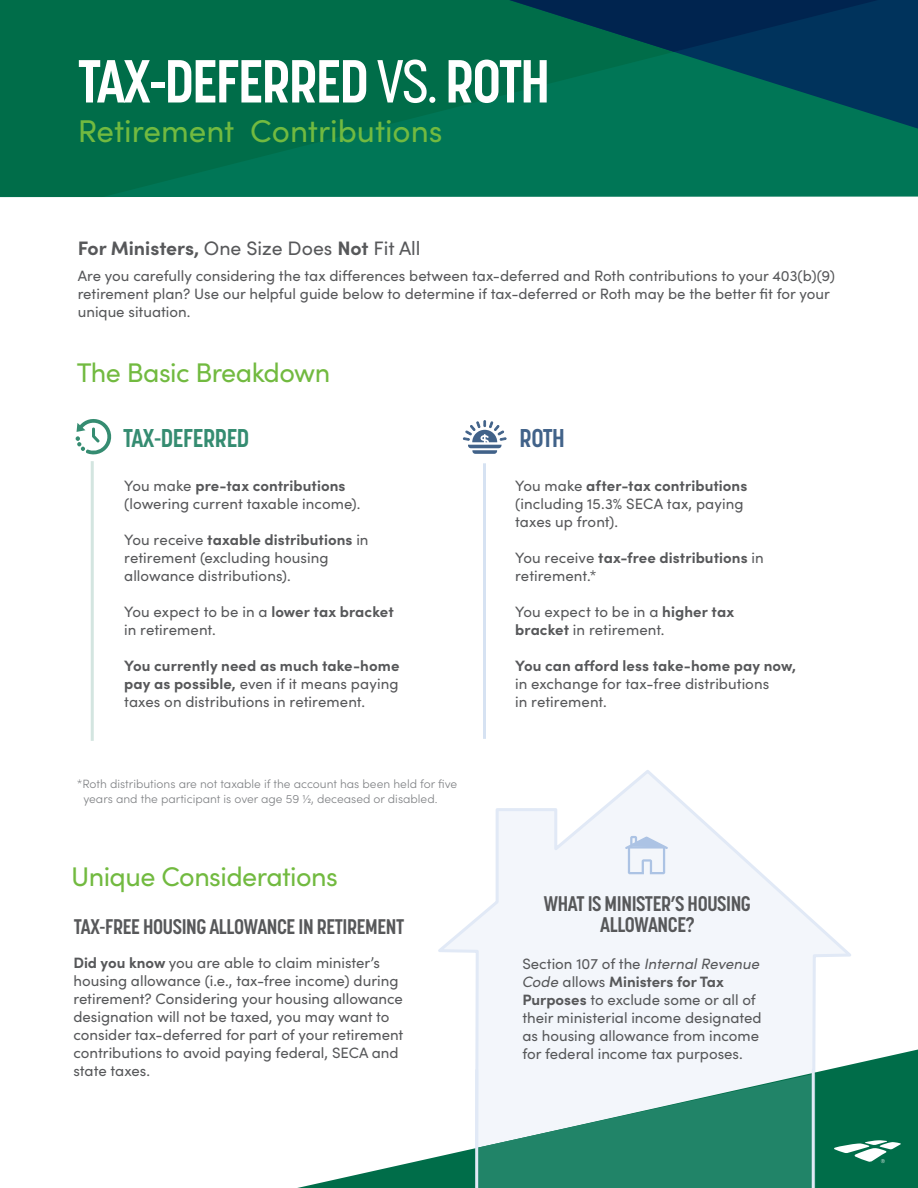
<style>
.page{position:relative;width:918px;height:1188px;background:#fff}
.page>*{position:absolute;margin:0;border:0;box-sizing:border-box;transform-origin:0 0}
.t1{font:700 60.15px "Korolev Condensed";letter-spacing:-.03em;color:#fff}
.t2{font:31.5px "Sofia Pro";color:#72ba40}
.t3{font:27px "Sofia Pro";letter-spacing:-.02em;color:#72ba40}
.t4{font:700 25.5px "Korolev Condensed";letter-spacing:-.02em;color:#358c71}
.t5{font:700 25.5px "Korolev Condensed";color:#416289}
.t6{font:700 21px/21px "Korolev Condensed";letter-spacing:-.02em;color:#57585a;text-align:center}
.t7{font:19.5px "Sofia Pro";color:#57585a}
.t8{font:15px/18px "Sofia Pro";color:#57585a}
.t9{font:700 15px "Sofia Pro";letter-spacing:.005em;color:#57585a}
.t10{font:300 12px/14.4px "Sofia Pro";color:#808285}
.s1{font-weight:500}
.s2{font-weight:700}
.s3{font-weight:400}
.s4{font-style:italic}
</style>
<div class="page">
<svg style="left:0;top:0;width:878px;height:197px;background:#00704d"></svg>
<svg style="left:509px;top:0;width:409px;height:129px;background:#005e56"></svg>
<svg style="left:510px;top:0;width:368px;height:52px;background:#003851"></svg>
<hr style="left:483px;top:463px;width:3px;height:276px;background:#d6e2f2">
<hr style="left:91px;top:461px;width:3px;height:280px;background:#d3e5e0">
<svg style="left:463px;top:420px;width:44px;height:34px"></svg>
<svg style="left:76px;top:419px;width:36px;height:36px"></svg>
<svg style="left:438px;top:770px;width:413px;height:280px"></svg>
<svg style="left:624px;top:836px;width:45px;height:38px"></svg>
<svg style="left:297px;top:1050px;width:621px;height:138px"></svg>
<svg style="left:478px;top:1074px;width:334px;height:114px"></svg>
<hr style="left:812px;top:1070px;width:3px;height:118px;background:#e1e9f6">
<hr style="left:475px;top:1070px;width:3px;height:118px;background:#e1e9f6">
<svg style="left:834px;top:1140px;width:67px;height:23px"></svg>
<p class="t1" style="left:78px;top:46px;width:474px">TAX-DEFERRED <span class="s1">VS.</span> ROTH</p>
<p class="t2" style="left:78px;top:107px;width:366px">Retirement Contributions</p>
<p class="t7" style="left:78px;top:234px;width:344px"><span class="s2">For Ministers,</span> One Size Does <span class="s2">Not</span> Fit All</p>
<p class="t8" style="left:78px;top:265px;width:759px">Are you carefully considering the tax differences between tax-deferred and Roth contributions to your 403(b)(9) retirement plan? Use our helpful guide below to determine if tax-deferred or Roth may be the better fit for your unique situation.</p>
<p class="t3" style="left:77px;top:353px;width:255px">The Basic Breakdown</p>
<p class="t4" style="left:123px;top:423px;width:128px">TAX-DEFERRED</p>
<p class="t5" style="left:520px;top:423px;width:47px">ROTH</p>
<p class="t9" style="left:124px;top:475px;width:223px"><span class="s3">You make</span> pre-tax contributions</p>
<p class="t8" style="left:124px;top:494px;width:238px">(lowering current taxable income).</p>
<p class="t8" style="left:124px;top:530px;width:246px">You receive <span class="s2">taxable distributions</span> in retirement (excluding housing allowance distributions).</p>
<p class="t8" style="left:124px;top:602px;width:271px">You expect to be in a <span class="s2">lower tax bracket </span>in retirement.</p>
<p class="t8" style="left:124px;top:656px;width:277px;text-align:justify"><span class="s2">You currently need as much take-home pay as possible,</span> even if it means paying taxes on distributions in retirement.</p>
<p class="t10" style="left:83px;top:776px;width:375px;text-indent:-7px">*Roth distributions are not taxable if the account has been held for five years and the participant is over age 59 ½, deceased or disabled.</p>
<p class="t3" style="left:71px;top:856px;width:268px">Unique Considerations</p>
<p class="t6" style="left:74px;top:916px;width:332px">TAX-FREE HOUSING ALLOWANCE IN RETIREMENT</p>
<p class="t8" style="left:73px;top:953px;width:331px"><span class="s2">Did you know</span> you are able to claim minister’s housing allowance (i.e., tax-free income) during retirement? Considering your housing allowance designation will not be taxed, you may want to consider tax-deferred for part of your retirement contributions to avoid paying federal, SECA and state taxes.</p>
<p class="t9" style="left:515px;top:475px;width:234px"><span class="s3">You make</span> after-tax contributions</p>
<p class="t8" style="left:515px;top:494px;width:230px">(including 15.3% SECA tax, paying</p>
<p class="t8" style="left:515px;top:512px;width:105px">taxes up front).</p>
<p class="t8" style="left:515px;top:548px;width:250px">You receive <span class="s2">tax-free distributions</span> in retirement.*</p>
<p class="t8" style="left:515px;top:602px;width:221px">You expect to be in a <span class="s2">higher tax bracket</span> in retirement.</p>
<p class="t8" style="left:515px;top:656px;width:282px"><span class="s2">You can afford less take-home pay now, </span>in exchange for tax-free distributions<br>in retirement.</p>
<p class="t6" style="left:544px;top:893px;width:208px">WHAT IS MINISTER’S HOUSING<br>ALLOWANCE?</p>
<p class="t8" style="left:522px;top:954px;width:241px">Section 107 of the <span class="s4">Internal Revenue Code</span> allows <span class="s2">Ministers for Tax Purposes</span> to exclude some or all of their ministerial income designated as housing allowance from income for federal income tax purposes.</p>
</div>
